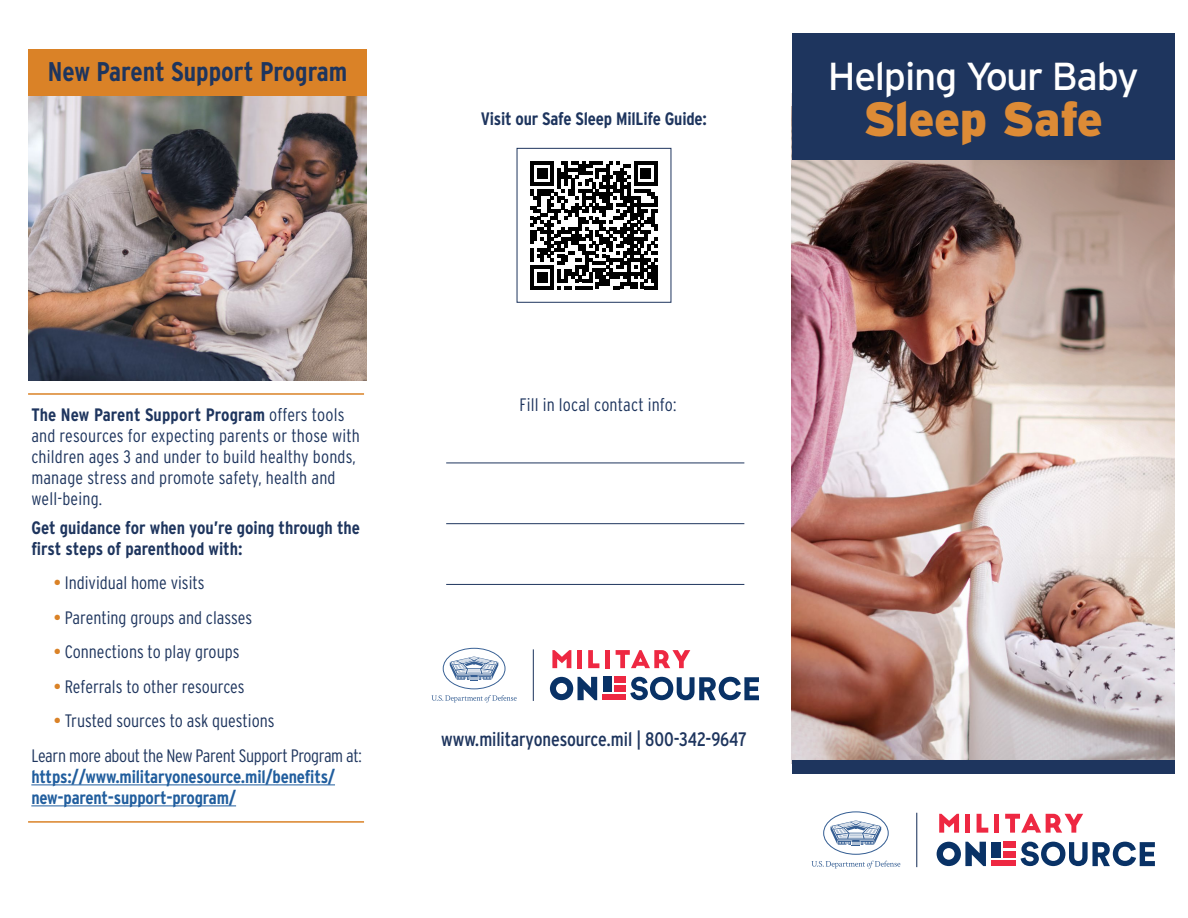
<style>
.page{position:relative;width:1188px;height:918px;background:#fff}
.page>*{position:absolute;margin:0;border:0;box-sizing:border-box;transform-origin:0 0}
.t1{font:900 48px "Interstate";letter-spacing:-.01em;color:#dd8b36}
.t2{font:39px "Interstate";letter-spacing:-.03em;color:#fff}
.t3{font:700 27px "Interstate Condensed";color:#1e355e}
.t4{font:19.5px "Interstate Condensed";letter-spacing:-.005em;color:#1e355e}
.t5{font:300 18px/21px "Interstate Condensed";color:#1e355e}
.t6{font:700 18px/21px "Interstate Condensed";letter-spacing:-.01em;color:#215e9e}
.t7{font:700 18px/21px "Interstate Condensed";letter-spacing:-.005em;color:#1e355e}
.s1{font-weight:700}
.s2{font-weight:400;color:#da8227}
.s3{font-weight:300;color:#1e355e}
</style>
<div class="page">
<img style="left:792px;top:679px;width:382px;height:81px">
<img style="left:792px;top:159px;width:382px;height:520px">
<div style="left:792px;top:33px;width:382px;height:126px;background:#1e355e"></div>
<svg style="left:823px;top:811px;width:66px;height:44px"></svg>
<svg style="left:812px;top:861px;width:88px;height:8px"></svg>
<svg style="left:1021px;top:842px;width:134px;height:24px"></svg>
<svg style="left:937px;top:842px;width:49px;height:24px"></svg>
<div style="left:992px;top:842px;width:9px;height:15px;background:#093266"></div>
<svg style="left:939px;top:814px;width:20px;height:19px"></svg>
<div style="left:965px;top:814px;width:5px;height:19px;background:#ee2842"></div>
<svg style="left:977px;top:814px;width:11px;height:19px"></svg>
<div style="left:994px;top:814px;width:5px;height:19px;background:#ee2842"></div>
<svg style="left:1005px;top:814px;width:78px;height:19px"></svg>
<div style="left:1004px;top:842px;width:12px;height:6px;background:#ee2842"></div>
<div style="left:1004px;top:851px;width:12px;height:6px;background:#ee2842"></div>
<div style="left:992px;top:860px;width:24px;height:6px;background:#ee2842"></div>
<hr style="left:916px;top:813px;width:1px;height:54px;background:#1e355e">
<hr style="left:31px;top:785px;width:304px;height:1px;background:#215e9e">
<hr style="left:31px;top:806px;width:205px;height:1px;background:#215e9e">
<hr style="left:446px;top:463px;width:298px;height:1px;background:#1e355e">
<hr style="left:446px;top:523px;width:298px;height:1px;background:#1e355e">
<hr style="left:446px;top:584px;width:298px;height:1px;background:#1e355e">
<svg style="left:443px;top:648px;width:63px;height:41px"></svg>
<svg style="left:432px;top:695px;width:85px;height:8px"></svg>
<svg style="left:630px;top:677px;width:129px;height:23px"></svg>
<svg style="left:550px;top:677px;width:47px;height:23px"></svg>
<div style="left:603px;top:677px;width:9px;height:15px;background:#093266"></div>
<svg style="left:552px;top:650px;width:19px;height:18px"></svg>
<div style="left:577px;top:650px;width:5px;height:18px;background:#ee2842"></div>
<svg style="left:588px;top:650px;width:11px;height:18px"></svg>
<div style="left:605px;top:650px;width:5px;height:18px;background:#ee2842"></div>
<svg style="left:616px;top:650px;width:74px;height:18px"></svg>
<div style="left:614px;top:677px;width:12px;height:6px;background:#ee2842"></div>
<div style="left:614px;top:686px;width:12px;height:6px;background:#ee2842"></div>
<div style="left:603px;top:695px;width:23px;height:5px;background:#ee2842"></div>
<hr style="left:533px;top:649px;width:1px;height:52px;background:#1e355e">
<img style="left:29px;top:96px;width:338px;height:284px">
<div style="left:29px;top:49px;width:338px;height:47px;background:#da8227"></div>
<hr style="left:28px;top:821px;width:336px;height:2px;background:#da8227">
<div style="left:792px;top:760px;width:382px;height:14px;background:#1e355e"></div>
<hr style="left:28px;top:393px;width:336px;height:2px;background:#da8227">
<svg style="left:530px;top:161px;width:128px;height:128px"></svg>
<hr style="left:655px;top:265px;width:3px;height:24px;background:#000">
<div style="left:517px;top:148px;width:154px;height:155px;border:1px solid #1e355e"></div>
<h2 class="t3" style="left:48px;top:57px;width:301px">New Parent Support Program</h2>
<p class="t7" style="left:481px;top:108px;width:228px">Visit our Safe Sleep MilLife Guide:</p>
<h1 class="t2" style="left:828px;top:54px;width:312px">Helping Your Baby</h1>
<h1 class="t1" style="left:863px;top:92px;width:241px">Sleep Safe</h1>
<p class="t5" style="left:31px;top:404px;width:330px"><span class="s1">The New Parent Support Program</span> offers tools and resources for expecting parents or those with children ages 3 and under to build healthy bonds, manage stress and promote safety, health and well-being.</p>
<p class="t7" style="left:31px;top:517px;width:330px">Get guidance for when you’re going through the first steps of parenthood with:</p>
<p class="t5" style="left:54px;top:572px;width:152px"><span class="s2">•</span> Individual home visits</p>
<p class="t5" style="left:54px;top:607px;width:200px"><span class="s2">•</span> Parenting groups and classes</p>
<p class="t5" style="left:54px;top:641px;width:187px"><span class="s2">•</span> Connections to play groups</p>
<p class="t5" style="left:54px;top:676px;width:192px"><span class="s2">•</span> Referrals to other resources</p>
<p class="t5" style="left:54px;top:710px;width:222px"><span class="s2">•</span> Trusted sources to ask questions</p>
<p class="t6" style="left:31px;top:745px;width:332px"><span class="s3">Learn more about the New Parent Support Program at: </span>https://www.militaryonesource.mil/benefits/ new-parent-support-program/</p>
<p class="t5" style="left:519px;top:394px;width:159px">Fill in local contact info:</p>
<p class="t4" style="left:441px;top:729px;width:307px">www.militaryonesource.mil | 800-342-9647</p>
</div>
